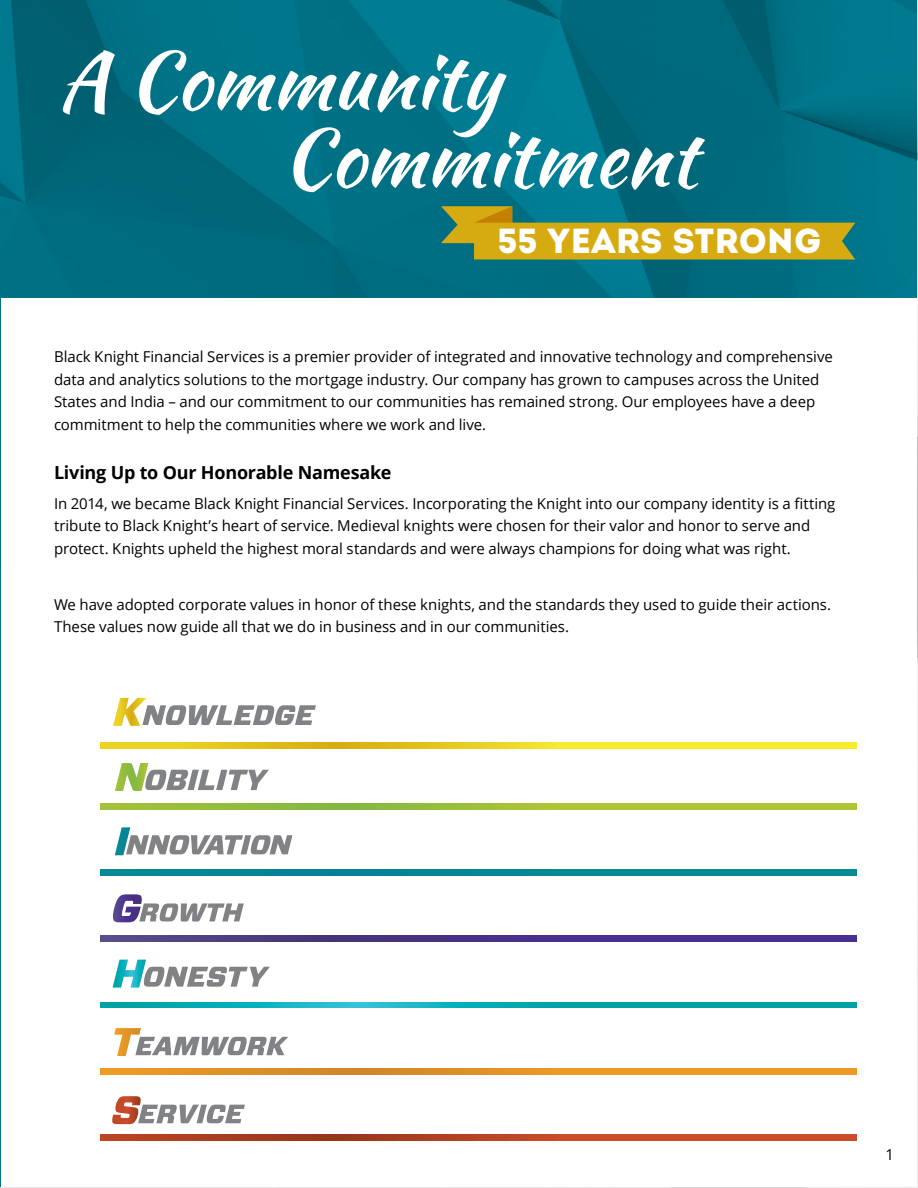
<style>
.page{position:relative;width:918px;height:1188px;background:#fff}
.page>*{position:absolute;margin:0;border:0;box-sizing:border-box;transform-origin:0 0}
.t1{font:79.5px/77.4px "Kaushan Script";color:#fff}
.t2{font:34.8px "Intro";color:#fff}
.t3{font:700 18px "Open Sans";letter-spacing:-.015em;color:#000}
.t4{font:15px/22.5px "Open Sans";letter-spacing:-.005em;color:#000}
</style>
<div class="page">
<svg style="left:1px;top:1px;width:916px;height:297px;background:#006f83"></svg>
<svg style="left:100px;top:743px;width:757px;height:6px;background:#ecd525"></svg>
<svg style="left:100px;top:804px;width:757px;height:5px;background:#a0c03a"></svg>
<div style="left:100px;top:870px;width:757px;height:5px;background:#098995"></div>
<div style="left:100px;top:870px;width:459px;height:5px;background:#058596"></div>
<svg style="left:100px;top:936px;width:757px;height:6px;background:#4a3488"></svg>
<svg style="left:100px;top:1002px;width:757px;height:6px;background:#09aab2"></svg>
<div style="left:100px;top:1068px;width:757px;height:6px;background:#ec9a25"></div>
<div style="left:214px;top:1068px;width:273px;height:6px;background:#d98c28"></div>
<svg style="left:100px;top:1135px;width:757px;height:5px;background:#b74423"></svg>
<svg style="left:113px;top:698px;width:203px;height:28px"></svg>
<svg style="left:115px;top:763px;width:154px;height:28px"></svg>
<svg style="left:112px;top:894px;width:132px;height:28px"></svg>
<svg style="left:113px;top:960px;width:157px;height:28px"></svg>
<svg style="left:114px;top:1028px;width:174px;height:28px"></svg>
<svg style="left:112px;top:1096px;width:133px;height:28px"></svg>
<svg style="left:115px;top:827px;width:177px;height:28px"></svg>
<svg style="left:441px;top:206px;width:414px;height:54px;background:#939835"></svg>
<h1 class="t1" style="left:282px;top:41px;width:416px;text-indent:-224px">A Community<br>Commitment</h1>
<h2 class="t2" style="left:497px;top:220px;width:326px">55 YEARS STRONG</h2>
<p class="t4" style="left:54px;top:345px;width:780px">Black Knight Financial Services is a premier provider of integrated and innovative technology and comprehensive data and analytics solutions to the mortgage industry. Our company has grown to campuses across the United States and India – and our commitment to our communities has remained strong. Our employees have a deep commitment to help the communities where we work and live.</p>
<p class="t3" style="left:54px;top:460px;width:339px">Living Up to Our Honorable Namesake</p>
<p class="t4" style="left:54px;top:492px;width:783px">In 2014, we became Black Knight Financial Services. Incorporating the Knight into our company identity is a fitting tribute to Black Knight’s heart of service. Medieval knights were chosen for their valor and honor to serve and protect. Knights upheld the highest moral standards and were always champions for doing what was right.</p>
<p class="t4" style="left:54px;top:593px;width:779px">We have adopted corporate values in honor of these knights, and the standards they used to guide their actions.<br>These values now guide all that we do in business and in our communities.</p>
<p class="t4" style="left:886px;top:1143px;width:10px">1</p>
</div>
